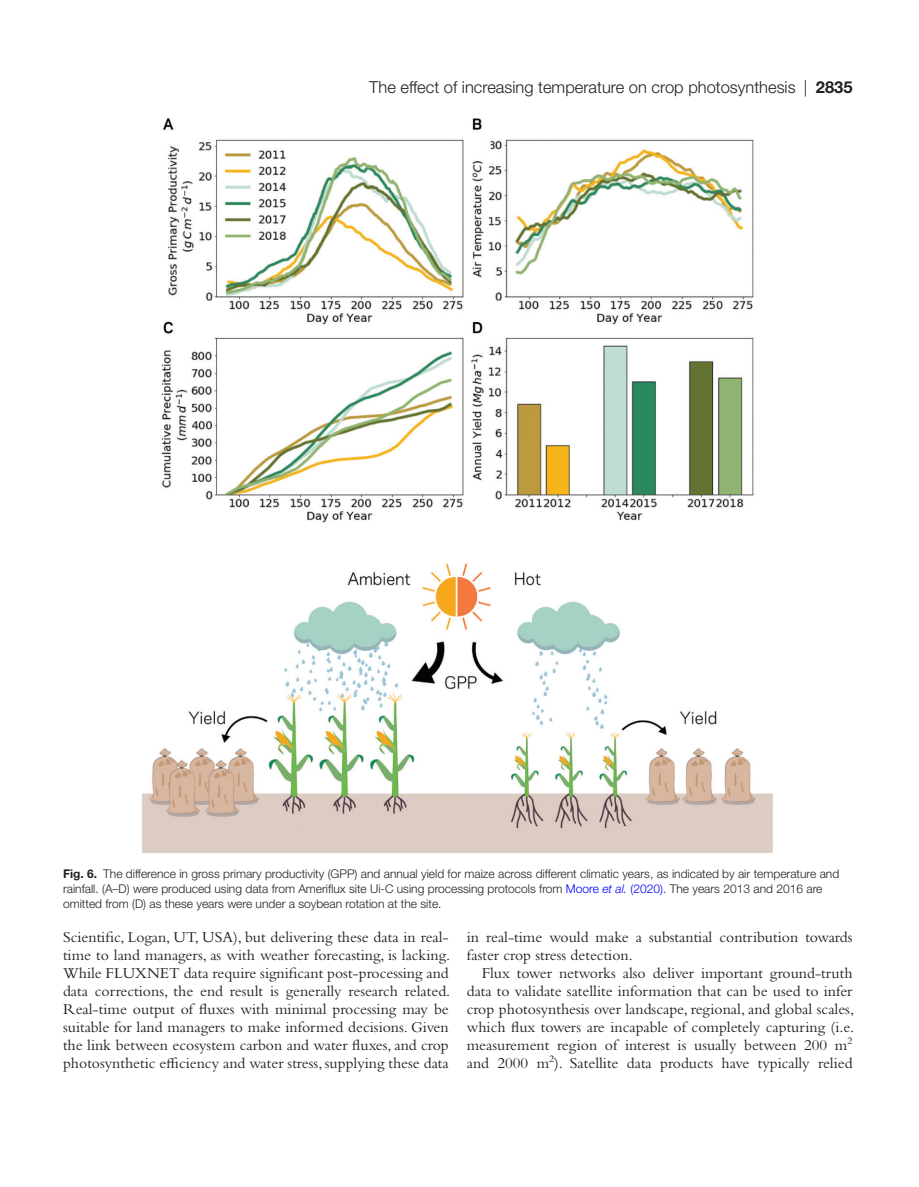
<style>
.page{position:relative;width:919px;height:1187px;background:#fff}
.page>*{position:absolute;margin:0;border:0;box-sizing:border-box;transform-origin:0 0}
.t1{font:300 16.5px "Helvetica Neue LT Std";color:#231f20}
.t2{font:15.75px/18px "Bembo Std";color:#231f20;text-align:justify}
.t3{font:300 12px/15px "Helvetica Neue LT Std";color:#231f20}
.s1{font-weight:700}
.s2{color:#00f}
.s3{font-style:italic;color:#00f}
</style>
<div class="page">
<img style="left:142px;top:117px;width:631px;height:736px">
<p class="t1" style="left:369px;top:77px;width:484px">The effect of increasing temperature on crop photosynthesis | <span class="s1">2835</span></p>
<p class="t3" style="left:63px;top:865px;width:777px"><span class="s1">Fig. 6.</span> The difference in gross primary productivity (GPP) and annual yield for maize across different climatic years, as indicated by air temperature and rainfall. (A–D) were produced using data from Ameriflux site Ui-C using processing protocols from <span class="s2">Moore</span> <span class="s3">et al.</span> <span class="s2">(2020)</span>. The years 2013 and 2016 are omitted from (D) as these years were under a soybean rotation at the site.</p>
<p class="t2" style="left:63px;top:927px;width:389px">Scientific, Logan, UT, USA), but delivering these data in real&shy;time to land managers, as with weather forecasting, is lacking.<br>While FLUXNET data require significant post-processing and data corrections, the end result is generally research related.<br>Real-time output of fluxes with minimal processing may be suitable for land managers to make informed decisions. Given the link between ecosystem carbon and water fluxes, and crop photosynthetic efficiency and water stress, supplying these data</p>
<p class="t2" style="left:466px;top:927px;width:387px">in real-time would make a substantial contribution towards faster crop stress detection.</p>
<p class="t2" style="left:466px;top:963px;width:389px;text-indent:15px">Flux tower networks also deliver important ground-truth data to validate satellite information that can be used to infer crop photosynthesis over landscape, regional, and global scales, which flux towers are incapable of completely capturing (i.e. measurement region of interest is usually between 200 m<sup>2 </sup>and 2000 m<sup>2</sup>). Satellite data products have typically relied</p>
</div>
